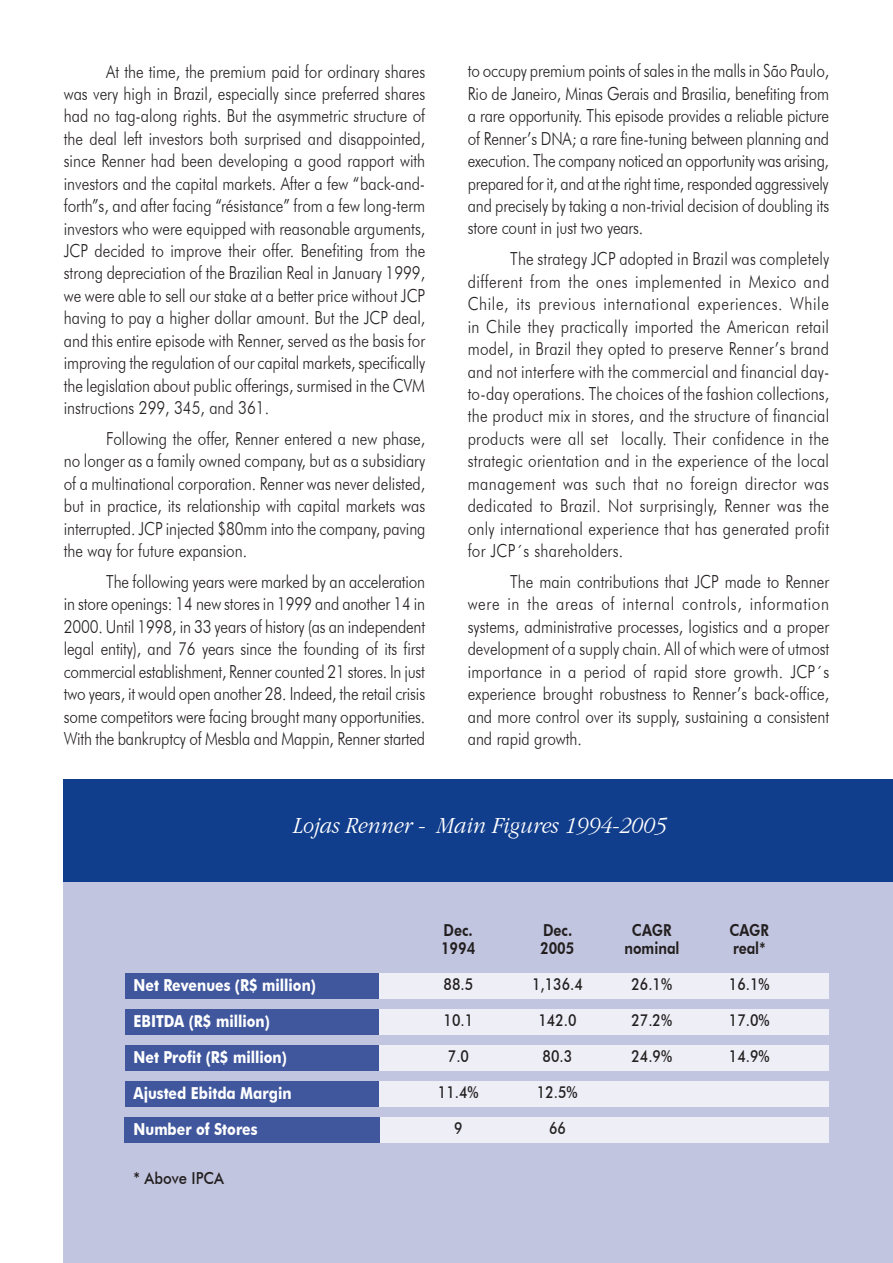
<style>
.page{position:relative;width:893px;height:1263px;background:#fff}
.page>*{position:absolute;margin:0;border:0;box-sizing:border-box;transform-origin:0 0}
.t1{font:italic 24px "Gatineau";color:#fff;scale:.9 1}
.t2{font:300 18px/22.5px "Futura BT";letter-spacing:-.005em;color:#231f20;text-align:justify;scale:.85 1}
.t3{font:700 16.5px/36px "Futura BT";color:#fff;scale:.85 1}
.t4{font:500 16.5px "Futura BT";color:#231f20;scale:.85 1}
.t5{font:800 16.5px "Futura BT";color:#231f20;scale:.85 1}
.t6{font:500 16.5px "Futura BT";color:#231f20;scale:.9 1}
</style>
<div class="page">
<div style="left:64px;top:847px;width:829px;height:416px;background:#c2c5df"></div>
<div style="left:64px;top:779px;width:829px;height:102px;background:#103d8c"></div>
<div style="left:261px;top:972px;width:568px;height:26px;background:#edeef6"></div>
<div style="left:261px;top:1009px;width:568px;height:26px;background:#edeef6"></div>
<div style="left:261px;top:1045px;width:568px;height:26px;background:#edeef6"></div>
<div style="left:261px;top:1081px;width:568px;height:26px;background:#edeef6"></div>
<div style="left:261px;top:1117px;width:568px;height:26px;background:#edeef6"></div>
<div style="left:125px;top:972px;width:253px;height:26px;background:#40579d"></div>
<div style="left:125px;top:1009px;width:253px;height:26px;background:#40579d"></div>
<div style="left:125px;top:1045px;width:253px;height:26px;background:#40579d"></div>
<div style="left:125px;top:1081px;width:253px;height:26px;background:#40579d"></div>
<div style="left:125px;top:1117px;width:255px;height:26px;background:#40579d"></div>
<p class="t2" style="left:64px;top:60px;width:427px;text-indent:43px">At the time, the premium paid for ordinary shares was very high in Brazil, especially since preferred shares had no tag-along rights. But the asymmetric structure of the deal left investors both surprised and disappointed, since Renner had been developing a good rapport with investors and the capital markets. After a few “back-and&shy;forth”s, and after facing “résistance” from a few long-term investors who were equipped with reasonable arguments, JCP decided to improve their offer. Benefiting from the strong depreciation of the Brazilian Real in January 1999, we were able to sell our stake at a better price without JCP having to pay a higher dollar amount. But the JCP deal, and this entire episode with Renner, served as the basis for improving the regulation of our capital markets, specifically the legislation about public offerings, surmised in the CVM instructions 299, 345, and 361.</p>
<p class="t2" style="left:64px;top:427px;width:427px;text-indent:43px">Following the offer, Renner entered a new phase, no longer as a family owned company, but as a subsidiary of a multinational corporation. Renner was never delisted, but in practice, its relationship with capital markets was interrupted. JCP injected $80mm into the company, paving the way for future expansion.</p>
<p class="t2" style="left:64px;top:570px;width:427px;text-indent:43px">The following years were marked by an acceleration in store openings: 14 new stores in 1999 and another 14 in 2000. Until 1998, in 33 years of history (as an independent legal entity), and 76 years since the founding of its first commercial establishment, Renner counted 21 stores. In just two years, it would open another 28. Indeed, the retail crisis some competitors were facing brought many opportunities.<br>With the bankruptcy of Mesbla and Mappin, Renner started</p>
<p class="t2" style="left:468px;top:60px;width:427px">to occupy premium points of sales in the malls in São Paulo, Rio de Janeiro, Minas Gerais and Brasilia, benefiting from a rare opportunity. This episode provides a reliable picture of Renner’s DNA; a rare fine-tuning between planning and execution. The company noticed an opportunity was arising, prepared for it, and at the right time, responded aggressively and precisely by taking a non-trivial decision of doubling its store count in just two years.</p>
<p class="t2" style="left:468px;top:248px;width:427px;text-indent:43px">The strategy JCP adopted in Brazil was completely different from the ones implemented in Mexico and Chile, its previous international experiences. While in Chile they practically imported the American retail model, in Brazil they opted to preserve Renner’s brand and not interfere with the commercial and financial day&shy;to-day operations. The choices of the fashion collections, the product mix in stores, and the structure of financial products were all set locally. Their confidence in the strategic orientation and in the experience of the local management was such that no foreign director was dedicated to Brazil. Not surprisingly, Renner was the only international experience that has generated profit for JCP´s shareholders.</p>
<p class="t2" style="left:468px;top:570px;width:427px;text-indent:43px">The main contributions that JCP made to Renner were in the areas of internal controls, information systems, administrative processes, logistics and a proper development of a supply chain. All of which were of utmost importance in a period of rapid store growth. JCP´s experience brought robustness to Renner’s back-office, and more control over its supply, sustaining a consistent and rapid growth.</p>
<h1 class="t1" style="left:292px;top:813px;width:417px">Lojas Renner - Main Figures 1994-2005</h1>
<p class="t3" style="left:134px;top:967px;width:216px">Net Revenues (R$ million)<br>EBITDA (R$ million)<br>Net Profit (R$ million)<br>Ajusted Ebitda Margin<br>Number of Stores</p>
<p class="t6" style="left:134px;top:1168px;width:102px">* Above IPCA</p>
<p class="t5" style="left:444px;top:920px;width:36px">Dec.</p>
<p class="t5" style="left:543px;top:920px;width:36px">Dec.</p>
<p class="t5" style="left:632px;top:920px;width:48px">CAGR</p>
<p class="t5" style="left:729px;top:920px;width:48px">CAGR</p>
<p class="t5" style="left:441px;top:938px;width:42px">1994</p>
<p class="t5" style="left:540px;top:938px;width:42px">2005</p>
<p class="t5" style="left:624px;top:938px;width:66px">nominal</p>
<p class="t5" style="left:733px;top:938px;width:40px">real*</p>
<p class="t4" style="left:444px;top:974px;width:36px">88.5</p>
<p class="t4" style="left:532px;top:974px;width:61px">1,136.4</p>
<p class="t4" style="left:631px;top:974px;width:49px">26.1%</p>
<p class="t4" style="left:729px;top:974px;width:49px">16.1%</p>
<p class="t4" style="left:444px;top:1010px;width:36px">10.1</p>
<p class="t4" style="left:538px;top:1010px;width:46px">142.0</p>
<p class="t4" style="left:631px;top:1010px;width:49px">27.2%</p>
<p class="t4" style="left:729px;top:1010px;width:49px">17.0%</p>
<p class="t4" style="left:448px;top:1046px;width:26px">7.0</p>
<p class="t4" style="left:543px;top:1046px;width:36px">80.3</p>
<p class="t4" style="left:631px;top:1046px;width:49px">24.9%</p>
<p class="t4" style="left:729px;top:1046px;width:49px">14.9%</p>
<p class="t4" style="left:438px;top:1082px;width:49px">11.4%</p>
<p class="t4" style="left:537px;top:1082px;width:49px">12.5%</p>
<p class="t4" style="left:454px;top:1118px;width:11px">9</p>
<p class="t4" style="left:549px;top:1118px;width:21px">66</p>
</div>
